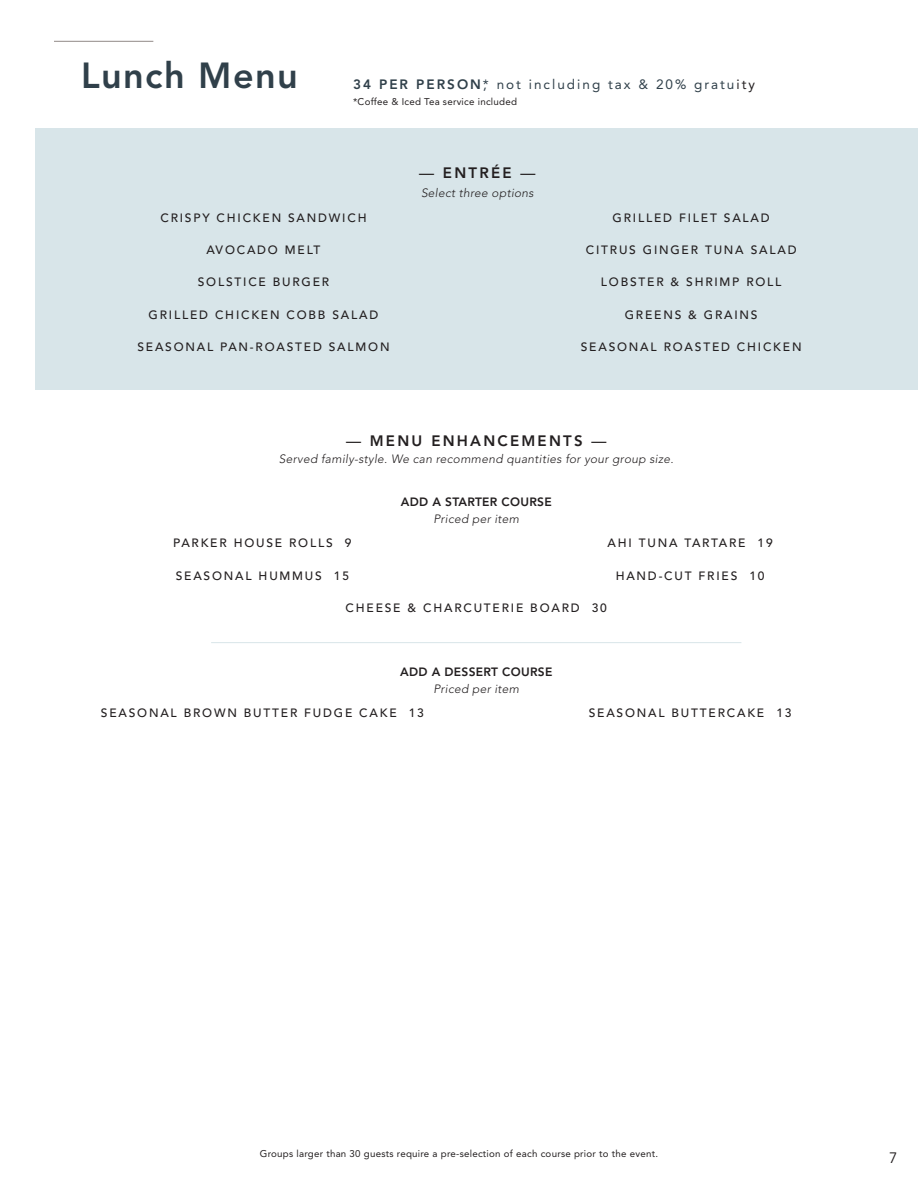
<style>
.page{position:relative;width:918px;height:1188px;background:#fff}
.page>*{position:absolute;margin:0;border:0;box-sizing:border-box;transform-origin:0 0}
.t1{font:800 36px "Avenir LT Pro";letter-spacing:.04em;color:#30404a}
.t2{font:800 15px "Avenir LT Pro";letter-spacing:.15em;color:#231f20}
.t3{font:15px "Avenir LT Std";color:#231f20}
.t4{font:13.5px "Avenir LT Pro";letter-spacing:.15em;color:#30404a}
.t5{font:500 12px "Avenir LT Pro";letter-spacing:.15em;color:#231f20}
.t6{font:italic 300 12px "Avenir LT Pro";letter-spacing:.025em;color:#231f20}
.t7{font:800 12px "Avenir LT Pro";letter-spacing:.025em;color:#231f20}
.t8{font:9.75px "Avenir LT Pro";letter-spacing:.025em;color:#231f20}
.s1{font-weight:800}
.s2{color:#231f20}
.s3{font-weight:500}
</style>
<div class="page">
<div style="left:36px;top:128px;width:882px;height:262px;background:#d8e5e9"></div>
<hr style="left:54px;top:41px;width:99px;height:1px;background:#918a87">
<hr style="left:211px;top:642px;width:530px;height:1px;background:#d8e5e9">
<p class="t1" style="left:81px;top:54px;width:218px">Lunch Menu</p>
<p class="t4" style="left:353px;top:76px;width:404px"><span class="s1">34 PER PERSON</span>,* not including tax &amp; 20% gratu<span class="s2">ity</span></p>
<p class="t8" style="left:353px;top:95px;width:166px">*Coffee &amp; Iced Tea service included</p>
<p class="t2" style="left:419px;top:164px;width:118px"><span class="s3">—</span> ENTRÉE <span class="s3">—</span></p>
<p class="t6" style="left:421px;top:186px;width:114px">Select three options</p>
<p class="t5" style="left:160px;top:210px;width:208px">CRISPY CHICKEN SANDWICH</p>
<p class="t5" style="left:613px;top:210px;width:159px">GRILLED FILET SALAD</p>
<p class="t5" style="left:207px;top:243px;width:116px">AVOCADO MELT</p>
<p class="t5" style="left:586px;top:243px;width:212px">CITRUS GINGER TUNA SALAD</p>
<p class="t5" style="left:198px;top:275px;width:133px">SOLSTICE BURGER</p>
<p class="t5" style="left:601px;top:275px;width:182px">LOBSTER &amp; SHRIMP ROLL</p>
<p class="t5" style="left:149px;top:308px;width:231px">GRILLED CHICKEN COBB SALAD</p>
<p class="t5" style="left:625px;top:308px;width:134px">GREENS &amp; GRAINS</p>
<p class="t5" style="left:137px;top:340px;width:254px">SEASONAL PAN-ROASTED SALMON</p>
<p class="t5" style="left:581px;top:340px;width:222px">SEASONAL ROASTED CHICKEN</p>
<p class="t2" style="left:346px;top:432px;width:262px"><span class="s3">—</span> MENU ENHANCEMENTS <span class="s3">—</span></p>
<p class="t6" style="left:279px;top:452px;width:396px">Served family-style. We can recommend quantities for your group size.</p>
<p class="t7" style="left:401px;top:495px;width:153px">ADD A STARTER COURSE</p>
<p class="t5" style="left:173px;top:536px;width:180px">PARKER HOUSE ROLLS 9</p>
<p class="t5" style="left:176px;top:568px;width:175px">SEASONAL HUMMUS 15</p>
<p class="t6" style="left:433px;top:512px;width:87px">Priced per item</p>
<p class="t5" style="left:608px;top:536px;width:167px">AHI TUNA TARTARE 19</p>
<p class="t5" style="left:616px;top:568px;width:150px">HAND-CUT FRIES 10</p>
<p class="t5" style="left:346px;top:601px;width:263px">CHEESE &amp; CHARCUTERIE BOARD 30</p>
<p class="t7" style="left:400px;top:665px;width:154px">ADD A DESSERT COURSE</p>
<p class="t6" style="left:433px;top:682px;width:87px">Priced per item</p>
<p class="t5" style="left:101px;top:706px;width:325px">SEASONAL BROWN BUTTER FUDGE CAKE 13</p>
<p class="t5" style="left:589px;top:706px;width:204px">SEASONAL BUTTERCAKE 13</p>
<p class="t8" style="left:260px;top:1147px;width:400px">Groups larger than 30 guests require a pre-selection of each course prior to the event.</p>
<p class="t3" style="left:889px;top:1149px;width:10px">7</p>
</div>
